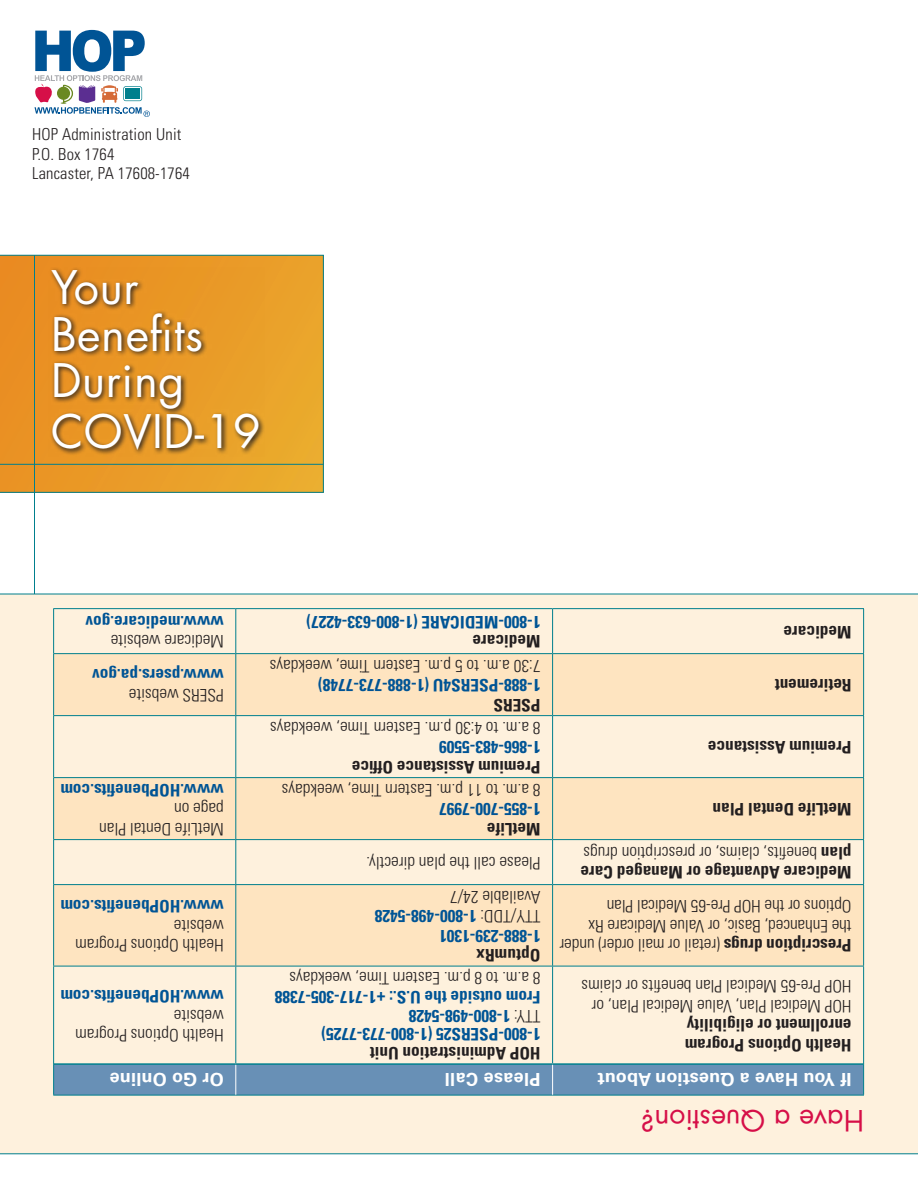
<style>
.page{position:relative;width:918px;height:1188px;background:#fff}
.page>*{position:absolute;margin:0;border:0;box-sizing:border-box;transform-origin:0 0}
.t1{font:45px/46.5px "Futura Std";letter-spacing:.015em;color:#fff}
.t2{font:28.5px "Futura Std";color:#d60f48}
.t3{font:700 18px "Univers LT Std";letter-spacing:.01em;color:#fff}
.t4{font:300 condensed 17.25px/19.5px "Univers LT Std";color:#231f20}
.t5{font:700 condensed 17.25px "Univers LT Std";color:#005495}
.t6{font:700 condensed 17.25px/19.5px "Univers LT Std";color:#231f20}
.t7{font:300 condensed 16.5px "Univers LT Std";letter-spacing:.01em;color:#231f20}
.s1{font-weight:700}
.s2{font-weight:300;color:#231f20}
</style>
<div class="page">
<svg style="left:0;top:255px;width:324px;height:238px;background:#e59b29"></svg>
<div style="left:0;top:594px;width:918px;height:560px;background:#fef1dd"></div>
<hr style="left:34px;top:255px;width:1px;height:339px;background:#007f8d">
<hr style="left:0;top:1153px;width:918px;height:1px;background:#007f8d">
<hr style="left:0;top:594px;width:918px;height:1px;background:#007f8d">
<hr style="left:0;top:464px;width:323px;height:1px;background:#007f8d">
<svg style="left:34px;top:30px;width:116px;height:87px"></svg>
<svg style="left:48px;top:267px;width:217px;height:189px;background:#cf8825"></svg>
<div style="left:54px;top:1065px;width:809px;height:30px;background:#6890b6"></div>
<svg style="left:54px;top:654px;width:809px;height:312px;fill:#fee4c0"></svg>
<hr style="left:553px;top:1095px;width:311px;height:1px;background:#007f8d">
<hr style="left:863px;top:1064px;width:1px;height:31px;background:#007f8d">
<hr style="left:236px;top:1095px;width:317px;height:1px;background:#007f8d">
<hr style="left:53px;top:1095px;width:183px;height:1px;background:#007f8d">
<hr style="left:53px;top:1064px;width:1px;height:31px;background:#007f8d">
<hr style="left:863px;top:966px;width:1px;height:98px;background:#007f8d">
<hr style="left:552px;top:966px;width:1px;height:97px;background:#007f8d">
<hr style="left:235px;top:966px;width:1px;height:97px;background:#007f8d">
<hr style="left:53px;top:966px;width:1px;height:98px;background:#007f8d">
<hr style="left:553px;top:966px;width:311px;height:1px;background:#007f8d">
<hr style="left:863px;top:885px;width:1px;height:81px;background:#007f8d">
<hr style="left:236px;top:966px;width:317px;height:1px;background:#007f8d">
<hr style="left:552px;top:885px;width:1px;height:81px;background:#007f8d">
<hr style="left:53px;top:966px;width:183px;height:1px;background:#007f8d">
<hr style="left:235px;top:885px;width:1px;height:81px;background:#007f8d">
<hr style="left:53px;top:885px;width:1px;height:81px;background:#007f8d">
<hr style="left:553px;top:884px;width:311px;height:1px;background:#007f8d">
<hr style="left:863px;top:840px;width:1px;height:44px;background:#007f8d">
<hr style="left:236px;top:884px;width:317px;height:1px;background:#007f8d">
<hr style="left:552px;top:840px;width:1px;height:44px;background:#007f8d">
<hr style="left:53px;top:884px;width:183px;height:1px;background:#007f8d">
<hr style="left:235px;top:840px;width:1px;height:44px;background:#007f8d">
<hr style="left:53px;top:840px;width:1px;height:44px;background:#007f8d">
<hr style="left:553px;top:839px;width:311px;height:1px;background:#007f8d">
<hr style="left:863px;top:778px;width:1px;height:61px;background:#007f8d">
<hr style="left:236px;top:839px;width:317px;height:1px;background:#007f8d">
<hr style="left:552px;top:778px;width:1px;height:61px;background:#007f8d">
<hr style="left:53px;top:839px;width:183px;height:1px;background:#007f8d">
<hr style="left:235px;top:778px;width:1px;height:61px;background:#007f8d">
<hr style="left:53px;top:778px;width:1px;height:61px;background:#007f8d">
<hr style="left:553px;top:777px;width:311px;height:1px;background:#007f8d">
<hr style="left:863px;top:716px;width:1px;height:61px;background:#007f8d">
<hr style="left:236px;top:777px;width:317px;height:1px;background:#007f8d">
<hr style="left:552px;top:716px;width:1px;height:61px;background:#007f8d">
<hr style="left:53px;top:777px;width:183px;height:1px;background:#007f8d">
<hr style="left:235px;top:716px;width:1px;height:61px;background:#007f8d">
<hr style="left:53px;top:716px;width:1px;height:61px;background:#007f8d">
<hr style="left:553px;top:715px;width:311px;height:1px;background:#007f8d">
<hr style="left:863px;top:654px;width:1px;height:61px;background:#007f8d">
<hr style="left:236px;top:715px;width:317px;height:1px;background:#007f8d">
<hr style="left:552px;top:654px;width:1px;height:61px;background:#007f8d">
<hr style="left:53px;top:715px;width:183px;height:1px;background:#007f8d">
<hr style="left:235px;top:654px;width:1px;height:61px;background:#007f8d">
<hr style="left:53px;top:654px;width:1px;height:61px;background:#007f8d">
<hr style="left:553px;top:653px;width:311px;height:1px;background:#007f8d">
<hr style="left:863px;top:609px;width:1px;height:44px;background:#007f8d">
<hr style="left:236px;top:653px;width:317px;height:1px;background:#007f8d">
<hr style="left:552px;top:609px;width:1px;height:44px;background:#007f8d">
<hr style="left:53px;top:653px;width:183px;height:1px;background:#007f8d">
<hr style="left:235px;top:609px;width:1px;height:44px;background:#007f8d">
<hr style="left:53px;top:609px;width:1px;height:44px;background:#007f8d">
<hr style="left:553px;top:608px;width:311px;height:1px;background:#007f8d">
<hr style="left:236px;top:608px;width:317px;height:1px;background:#007f8d">
<hr style="left:53px;top:608px;width:183px;height:1px;background:#007f8d">
<hr style="left:553px;top:1063px;width:310px;height:2px;background:#007f8d">
<hr style="left:236px;top:1063px;width:317px;height:2px;background:#007f8d">
<hr style="left:54px;top:1063px;width:182px;height:2px;background:#007f8d">
<hr style="left:552px;top:1065px;width:1px;height:30px;background:#fff">
<hr style="left:235px;top:1065px;width:1px;height:30px;background:#fff">
<p class="t7" style="left:32px;top:124px;width:151px">HOP Administration Unit</p>
<p class="t7" style="left:32px;top:144px;width:84px">P.O. Box 1764</p>
<p class="t7" style="left:32px;top:163px;width:159px">Lancaster, PA 17608-1764</p>
<p class="t1" style="left:51px;top:265px;width:154px">Your<br>Benefits<br>During</p>
<p class="t1" style="left:51px;top:409px;width:211px">COVID-19</p>
<p class="t5" style="left:224px;top:633px;width:140px;rotate:-180deg">www.medicare.gov</p>
<p class="t4" style="left:224px;top:651px;width:115px;rotate:-180deg">Medicare website</p>
<p class="t5" style="left:541px;top:633px;width:236px;rotate:-180deg">1-800-MEDICARE (1-800-633-4227)</p>
<p class="t6" style="left:541px;top:651px;width:70px;rotate:-180deg">Medicare</p>
<p class="t6" style="left:852px;top:642px;width:70px;rotate:-180deg">Medicare</p>
<p class="t5" style="left:224px;top:686px;width:133px;rotate:-180deg">www.psers.pa.gov</p>
<p class="t4" style="left:224px;top:705px;width:96px;rotate:-180deg">PSERS website</p>
<p class="t4" style="left:541px;top:675px;width:272px;rotate:-180deg">7:30 a.m. to 5 p.m. Eastern Time, weekdays</p>
<p class="t5" style="left:541px;top:696px;width:224px;rotate:-180deg">1-888-PSERS4U (1-888-773-7748)</p>
<p class="t6" style="left:541px;top:715px;width:49px;rotate:-180deg">PSERS</p>
<p class="t6" style="left:852px;top:695px;width:78px;rotate:-180deg">Retirement</p>
<p class="t4" style="left:541px;top:737px;width:272px;rotate:-180deg">8 a.m. to 4:30 p.m. Eastern Time, weekdays</p>
<p class="t5" style="left:541px;top:758px;width:103px;rotate:-180deg">1-866-483-5509</p>
<p class="t6" style="left:852px;top:757px;width:145px;rotate:-180deg">Premium Assistance</p>
<p class="t6" style="left:541px;top:777px;width:190px;rotate:-180deg">Premium Assistance Office</p>
<p class="t5" style="left:224px;top:800px;width:165px;rotate:-180deg">www.HOPbenefits.com</p>
<p class="t4" style="left:541px;top:799px;width:260px;rotate:-180deg">8 a.m. to 11 p.m. Eastern Time, weekdays</p>
<p class="t4" style="left:224px;top:838px;width:126px;rotate:-180deg">MetLife Dental Plan page on</p>
<p class="t5" style="left:541px;top:820px;width:103px;rotate:-180deg">1-855-700-7997</p>
<p class="t6" style="left:541px;top:839px;width:55px;rotate:-180deg">MetLife</p>
<p class="t6" style="left:852px;top:819px;width:140px;rotate:-180deg">MetLife Dental Plan</p>
<p class="t4" style="left:541px;top:872px;width:176px;rotate:-180deg">Please call the plan directly.</p>
<p class="t4" style="left:852px;top:882px;width:273px;rotate:-180deg"><span class="s1">Medicare Advantage or Managed Care plan</span> benefits, claims, or prescription drugs</p>
<p class="t5" style="left:224px;top:917px;width:165px;rotate:-180deg">www.HOPbenefits.com</p>
<p class="t4" style="left:224px;top:955px;width:150px;rotate:-180deg">Health Options Program website</p>
<p class="t4" style="left:541px;top:906px;width:92px;rotate:-180deg">Available 24/7</p>
<p class="t5" style="left:541px;top:927px;width:167px;rotate:-180deg"><span class="s2">TTY/TDD:</span> 1-800-498-5428</p>
<p class="t5" style="left:541px;top:946px;width:103px;rotate:-180deg">1-888-239-1301</p>
<p class="t6" style="left:541px;top:965px;width:66px;rotate:-180deg">OptumRx</p>
<p class="t4" style="left:852px;top:955px;width:294px;rotate:-180deg"><span class="s1">Prescription drugs</span> (retail or mail order) under the Enhanced, Basic, or Value Medicare Rx<br>Options or the HOP Pre-65 Medical Plan</p>
<p class="t5" style="left:224px;top:1007px;width:165px;rotate:-180deg">www.HOPbenefits.com</p>
<p class="t4" style="left:224px;top:1045px;width:150px;rotate:-180deg">Health Options Program website</p>
<p class="t4" style="left:541px;top:988px;width:253px;rotate:-180deg">8 a.m. to 8 p.m. Eastern Time, weekdays</p>
<p class="t5" style="left:541px;top:1008px;width:267px;rotate:-180deg">From outside the U.S.: +1-717-305-7388</p>
<p class="t5" style="left:541px;top:1026px;width:133px;rotate:-180deg"><span class="s2">TTY:</span> 1-800-498-5428</p>
<p class="t5" style="left:541px;top:1045px;width:221px;rotate:-180deg">1-800-PSERS25 (1-800-773-7725)</p>
<p class="t6" style="left:541px;top:1063px;width:172px;rotate:-180deg">HOP Administration Unit</p>
<p class="t4" style="left:852px;top:1016px;width:272px;rotate:-180deg">HOP Medical Plan, Value Medical Plan, or<br>HOP Pre-65 Medical Plan benefits or claims</p>
<p class="t6" style="left:852px;top:1055px;width:168px;rotate:-180deg">Health Options Program enrollment or eligibility</p>
<p class="t3" style="left:224px;top:1090px;width:116px;rotate:-180deg">Or Go Online</p>
<p class="t3" style="left:541px;top:1090px;width:97px;rotate:-180deg">Please Call</p>
<p class="t3" style="left:852px;top:1090px;width:256px;rotate:-180deg">If You Have a Question About</p>
<p class="t2" style="left:864px;top:1139px;width:225px;rotate:-180deg">Have a Question?</p>
</div>
